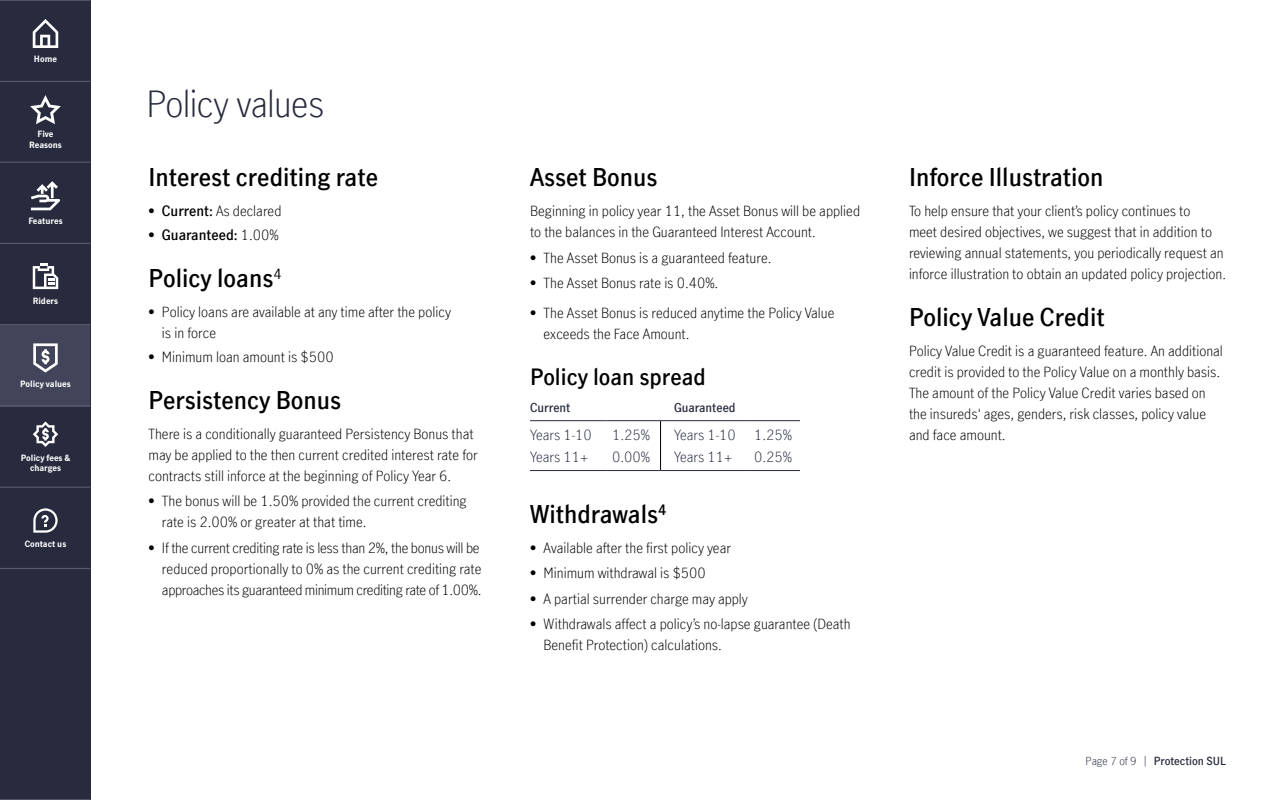
<style>
.page{position:relative;width:1280px;height:800px;background:#fff}
.page>*{position:absolute;margin:0;border:0;box-sizing:border-box;transform-origin:0 0}
.t1{font:300 36px "Manulife JH Sans Optimized";letter-spacing:-.015em;color:#282b3e}
.t2{font:600 24px "Manulife JH Sans Optimized";color:#000}
.t3{font:600 22px "Manulife JH Sans Optimized";color:#000}
.t4{font:300 14px/21px "Manulife JH Sans Optimized";color:#000}
.t5{font:300 14px/21px "Manulife JH Sans Optimized";letter-spacing:-.02em;color:#000}
.t6{font:300 14px/21.5px "Manulife JH Sans Optimized";color:#282b3e}
.t7{font:600 14px "Manulife JH Sans Optimized";color:#000}
.t8{font:600 12px "Manulife JH Sans Optimized";color:#282b3e}
.t9{font:600 11px "Manulife JH Sans Optimized";color:#282b3e}
.t10{font:700 8.5px/10.2px "Manulife JH Sans Optimized";color:#fff;text-align:center}
.s1{font-weight:600}
.s2{font-weight:300}
</style>
<div class="page">
<div style="left:0;top:0;width:90px;height:800px;background:#282b3e"></div>
<hr style="left:530px;top:420px;width:77px;height:1px;background:#282b3e">
<hr style="left:607px;top:420px;width:54px;height:1px;background:#282b3e">
<hr style="left:661px;top:420px;width:85px;height:1px;background:#282b3e">
<hr style="left:746px;top:420px;width:54px;height:1px;background:#282b3e">
<hr style="left:660px;top:421px;width:1px;height:49px;background:#000">
<hr style="left:530px;top:470px;width:77px;height:1px;background:#282b3e">
<hr style="left:607px;top:470px;width:54px;height:1px;background:#282b3e">
<hr style="left:661px;top:470px;width:85px;height:1px;background:#282b3e">
<hr style="left:746px;top:470px;width:54px;height:1px;background:#282b3e">
<div style="left:0;top:325px;width:90px;height:81px;background:#424559"></div>
<hr style="left:0;top:81px;width:91px;height:1px;background:#5e6073">
<hr style="left:0;top:0;width:91px;height:1px;background:#5e6073">
<hr style="left:0;top:162px;width:91px;height:1px;background:#5e6073">
<hr style="left:0;top:243px;width:91px;height:1px;background:#5e6073">
<hr style="left:0;top:324px;width:91px;height:1px;background:#5e6073">
<hr style="left:0;top:406px;width:91px;height:1px;background:#5e6073">
<hr style="left:0;top:487px;width:91px;height:1px;background:#5e6073">
<hr style="left:0;top:568px;width:91px;height:1px;background:#5e6073">
<hr style="left:0;top:799px;width:91px;height:1px;background:#5e6073">
<svg style="left:33px;top:343px;width:25px;height:30px"></svg>
<svg style="left:33px;top:19px;width:25px;height:29px"></svg>
<svg style="left:30px;top:95px;width:31px;height:29px"></svg>
<svg style="left:33px;top:421px;width:25px;height:26px"></svg>
<svg style="left:31px;top:181px;width:29px;height:29px"></svg>
<svg style="left:33px;top:264px;width:25px;height:25px"></svg>
<svg style="left:33px;top:508px;width:25px;height:25px"></svg>
<p class="t10" style="left:34px;top:53px;width:25px">Home</p>
<p class="t10" style="left:29px;top:129px;width:34px">Five<br>Reasons</p>
<p class="t10" style="left:28px;top:215px;width:36px">Features</p>
<p class="t10" style="left:33px;top:296px;width:27px">Riders</p>
<p class="t10" style="left:20px;top:378px;width:52px">Policy values</p>
<p class="t10" style="left:21px;top:452px;width:51px">Policy fees &amp; charges</p>
<p class="t10" style="left:25px;top:538px;width:43px">Contact us</p>
<h1 class="t1" style="left:146px;top:79px;width:179px">Policy values</h1>
<h2 class="t2" style="left:148px;top:161px;width:231px">Interest crediting rate</h2>
<p class="t4" style="left:148px;top:200px;width:135px"><span class="s1">• Current:</span> As declared</p>
<p class="t7" style="left:148px;top:225px;width:132px">• Guaranteed: <span class="s2">1.00%</span></p>
<h2 class="t2" style="left:148px;top:262px;width:135px">Policy loans<sup>4</sup></h2>
<p class="t4" style="left:162px;top:301px;width:290px;text-indent:-13px">• Policy loans are available at any time after the policy is in force</p>
<p class="t4" style="left:148px;top:346px;width:187px">• Minimum loan amount is $500</p>
<h2 class="t2" style="left:148px;top:383px;width:194px">Persistency Bonus</h2>
<p class="t4" style="left:148px;top:422px;width:331px">There is a conditionally guaranteed Persistency Bonus that may be applied to the then current credited interest rate for contracts still inforce at the beginning of Policy Year 6.</p>
<p class="t4" style="left:162px;top:490px;width:306px;text-indent:-13px">• The bonus will be 1.50% provided the current crediting rate is 2.00% or greater at that time.</p>
<p class="t5" style="left:162px;top:536px;width:321px;text-indent:-13px">• If the current crediting rate is less than 2%, the bonus will be reduced proportionally to 0% as the current crediting rate approaches its guaranteed minimum crediting rate of 1.00%.</p>
<h2 class="t2" style="left:530px;top:161px;width:129px">Asset Bonus</h2>
<p class="t4" style="left:530px;top:200px;width:332px">Beginning in policy year 11, the Asset Bonus will be applied to the balances in the Guaranteed Interest Account.</p>
<p class="t4" style="left:530px;top:247px;width:243px">• The Asset Bonus is a guaranteed feature.</p>
<p class="t4" style="left:530px;top:272px;width:190px">• The Asset Bonus rate is 0.40%.</p>
<p class="t4" style="left:544px;top:302px;width:292px;text-indent:-13px">• The Asset Bonus is reduced anytime the Policy Value exceeds the Face Amount.</p>
<h3 class="t3" style="left:530px;top:362px;width:177px">Policy loan spread</h3>
<p class="t8" style="left:530px;top:399px;width:42px">Current</p>
<p class="t8" style="left:674px;top:399px;width:63px">Guaranteed</p>
<p class="t6" style="left:530px;top:424px;width:63px">Years 1-10<br>Years 11+</p>
<p class="t6" style="left:612px;top:424px;width:39px">1.25%<br>0.00%</p>
<p class="t6" style="left:674px;top:424px;width:63px">Years 1-10<br>Years 11+</p>
<p class="t6" style="left:754px;top:424px;width:39px">1.25%<br>0.25%</p>
<h2 class="t2" style="left:530px;top:497px;width:138px">Withdrawals<sup>4</sup></h2>
<p class="t4" style="left:530px;top:536px;width:202px">• Available after the first policy year</p>
<p class="t4" style="left:530px;top:562px;width:177px">• Minimum withdrawal is $500</p>
<p class="t4" style="left:530px;top:587px;width:219px">• A partial surrender charge may apply</p>
<p class="t4" style="left:544px;top:613px;width:309px;text-indent:-13px">• Withdrawals affect a policy’s no-lapse guarantee (Death<br>Benefit Protection) calculations.</p>
<h2 class="t2" style="left:909px;top:161px;width:196px">Inforce Illustration</h2>
<p class="t4" style="left:909px;top:200px;width:319px">To help ensure that your client’s policy continues to<br>meet desired objectives, we suggest that in addition to reviewing annual statements, you periodically request an inforce illustration to obtain an updated policy projection.</p>
<h2 class="t2" style="left:909px;top:301px;width:197px">Policy Value Credit</h2>
<p class="t4" style="left:909px;top:340px;width:315px">Policy Value Credit is a guaranteed feature. An additional credit is provided to the Policy Value on a monthly basis.<br>The amount of the Policy Value Credit varies based on the insureds' ages, genders, risk classes, policy value and face amount.</p>
<p class="t9" style="left:1086px;top:753px;width:142px"><span class="s2">Page 7 of 9 |</span> Protection SUL</p>
</div>
